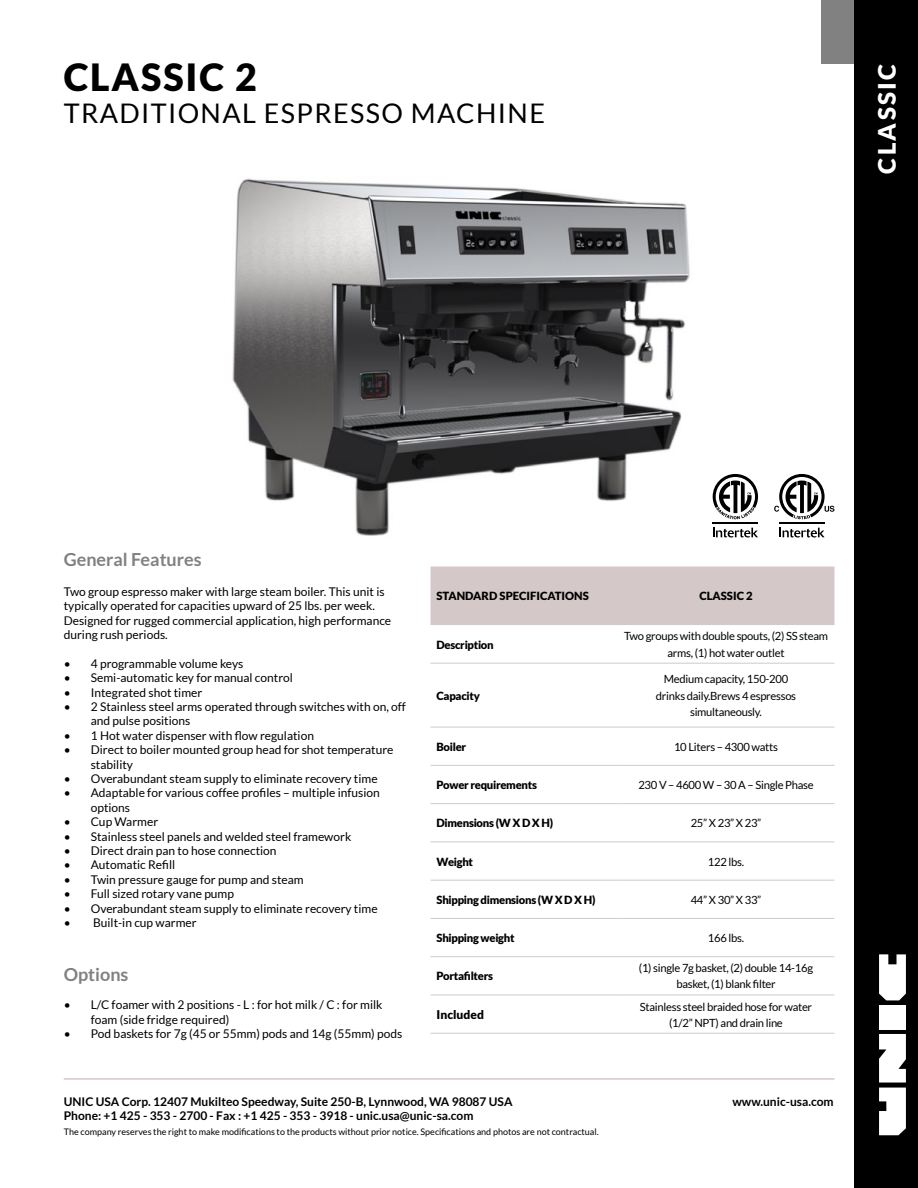
<style>
.page{position:relative;width:918px;height:1188px;background:#fff}
.page>*{position:absolute;margin:0;border:0;box-sizing:border-box;transform-origin:0 0}
.t1{font:900 37.5px "Lato";letter-spacing:.05em;color:#000}
.t2{font:27px "Lato";letter-spacing:.05em;color:#000}
.t3{font:900 24px "Lato";letter-spacing:.1em;color:#fff}
.t4{font:700 18px "Lato";color:#828181}
.t5{font:12px/14.4px "Lato";color:#000}
.t6{font:700 12px/14.4px "Lato";color:#000}
.t7{font:900 12px "Lato";color:#000}
.t8{font:11.25px/16.2px "Lato";letter-spacing:-.025em;color:#000;text-align:center}
.t9{font:900 11.25px "Lato";letter-spacing:-.025em;color:#000}
.t10{font:900 11.25px "Lato";color:#000}
.t11{font:9px "Lato";color:#000}
</style>
<div class="page">
<div style="left:431px;top:566px;width:403px;height:59px;background:#d4c8c8"></div>
<hr style="left:618px;top:663px;width:216px;height:1px;background:#d4c8c8">
<hr style="left:618px;top:727px;width:216px;height:1px;background:#d4c8c8">
<hr style="left:618px;top:765px;width:216px;height:1px;background:#d4c8c8">
<hr style="left:618px;top:803px;width:216px;height:1px;background:#d4c8c8">
<hr style="left:618px;top:842px;width:216px;height:1px;background:#d4c8c8">
<hr style="left:431px;top:880px;width:187px;height:1px;background:#d4c8c8">
<hr style="left:618px;top:880px;width:216px;height:1px;background:#d4c8c8">
<hr style="left:431px;top:918px;width:187px;height:1px;background:#d4c8c8">
<hr style="left:618px;top:918px;width:216px;height:1px;background:#d4c8c8">
<hr style="left:618px;top:956px;width:216px;height:1px;background:#d4c8c8">
<hr style="left:618px;top:995px;width:216px;height:1px;background:#d4c8c8">
<hr style="left:618px;top:1033px;width:216px;height:1px;background:#d4c8c8">
<hr style="left:431px;top:663px;width:187px;height:1px;background:#d4c8c8">
<hr style="left:431px;top:727px;width:187px;height:1px;background:#d4c8c8">
<hr style="left:431px;top:765px;width:187px;height:1px;background:#d4c8c8">
<hr style="left:431px;top:803px;width:187px;height:1px;background:#d4c8c8">
<hr style="left:431px;top:842px;width:187px;height:1px;background:#d4c8c8">
<hr style="left:431px;top:956px;width:187px;height:1px;background:#d4c8c8">
<hr style="left:431px;top:995px;width:187px;height:1px;background:#d4c8c8">
<hr style="left:431px;top:1033px;width:187px;height:1px;background:#d4c8c8">
<hr style="left:64px;top:1078px;width:770px;height:2px;background:#d4c8c8">
<div style="left:822px;top:0;width:32px;height:64px;background:#828181"></div>
<div style="left:854px;top:0;width:64px;height:1188px;background:#000"></div>
<svg style="left:879px;top:1034px;width:27px;height:101px;background:#e1e1e1"></svg>
<div style="left:879px;top:1005px;width:27px;height:24px;background:#fff"></div>
<svg style="left:879px;top:954px;width:27px;height:46px"></svg>
<img style="left:232px;top:178px;width:458px;height:358px">
<svg style="left:779px;top:528px;width:46px;height:9px"></svg>
<hr style="left:779px;top:523px;width:46px;height:1px;background:#000">
<svg style="left:774px;top:474px;width:60px;height:45px"></svg>
<svg style="left:713px;top:528px;width:45px;height:9px"></svg>
<hr style="left:713px;top:523px;width:45px;height:1px;background:#000">
<svg style="left:713px;top:474px;width:45px;height:46px"></svg>
<h1 class="t1" style="left:64px;top:55px;width:195px">CLASSIC 2</h1>
<h2 class="t2" style="left:64px;top:99px;width:55px">Traditional</h2>
<h2 class="t2" style="left:264px;top:99px;width:105px">esp resso</h2>
<h2 class="t2" style="left:411px;top:99px;width:22px">mac</h2>
<h2 class="t2" style="left:476px;top:99px;width:70px">hine</h2>
<h3 class="t3" style="left:873px;top:174px;width:111px;rotate:-90deg">CLASSIC</h3>
<h3 class="t4" style="left:64px;top:550px;width:139px">General Features</h3>
<p class="t5" style="left:64px;top:584px;width:329px">Two group espresso maker with large steam boiler. This unit is typically operated for capacities upward of 25 lbs. per week.<br>Designed for rugged commercial application, high performance during rush periods.</p>
<p class="t5" style="left:64px;top:656px;width:181px">• 4 programmable volume keys</p>
<p class="t5" style="left:64px;top:670px;width:231px">• Semi-automatic key for manual control</p>
<p class="t5" style="left:64px;top:685px;width:140px">• Integrated shot timer</p>
<p class="t5" style="left:91px;top:699px;width:317px;text-indent:-27px">• 2 Stainless steel arms operated through switches with on, off and pulse positions</p>
<p class="t5" style="left:64px;top:728px;width:252px">• 1 Hot water dispenser with flow regulation</p>
<p class="t5" style="left:91px;top:742px;width:304px;text-indent:-27px">• Direct to boiler mounted group head for shot temperature stability</p>
<p class="t5" style="left:64px;top:771px;width:315px">• Overabundant steam supply to eliminate recovery time</p>
<p class="t5" style="left:91px;top:786px;width:291px;text-indent:-27px">• Adaptable for various coffee profiles – multiple infusion options</p>
<p class="t5" style="left:64px;top:814px;width:96px">• Cup Warmer</p>
<p class="t5" style="left:64px;top:829px;width:289px">• Stainless steel panels and welded steel framework</p>
<p class="t5" style="left:64px;top:843px;width:214px">• Direct drain pan to hose connection</p>
<p class="t5" style="left:64px;top:858px;width:113px">• Automatic Refill</p>
<p class="t5" style="left:64px;top:872px;width:242px">• Twin pressure gauge for pump and steam</p>
<p class="t5" style="left:64px;top:886px;width:172px">• Full sized rotary vane pump</p>
<p class="t5" style="left:64px;top:901px;width:315px">• Overabundant steam supply to eliminate recovery time</p>
<p class="t5" style="left:64px;top:915px;width:134px">• Built-in cup warmer</p>
<h3 class="t4" style="left:64px;top:964px;width:66px">Options</h3>
<p class="t5" style="left:91px;top:998px;width:293px;text-indent:-27px">• L/C foamer with 2 positions - L : for hot milk / C : for milk foam (side fridge required)</p>
<p class="t5" style="left:64px;top:1027px;width:340px">• Pod baskets for 7g (45 or 55mm) pods and 14g (55mm) pods</p>
<p class="t10" style="left:437px;top:590px;width:154px">STANDARD SPECIFICATIONS</p>
<p class="t10" style="left:699px;top:590px;width:55px">CLASSIC 2</p>
<p class="t9" style="left:437px;top:638px;width:59px">Description</p>
<p class="t8" style="left:624px;top:628px;width:205px">Two groups with double spouts, (2) SS steam arms, (1) hot water outlet</p>
<p class="t9" style="left:437px;top:689px;width:45px">Capacity</p>
<p class="t8" style="left:656px;top:671px;width:142px">Medium capacity, 150-200 drinks daily.Brews 4 espressos simultaneously.</p>
<p class="t9" style="left:437px;top:740px;width:31px">Boiler</p>
<p class="t8" style="left:674px;top:738px;width:105px">10 Liters – 4300 watts</p>
<p class="t9" style="left:437px;top:778px;width:102px">Power requirements</p>
<p class="t8" style="left:638px;top:777px;width:177px">230 V – 4600 W – 30 A – Single Phase</p>
<p class="t9" style="left:437px;top:817px;width:118px">Dimensions (W X D X H)</p>
<p class="t8" style="left:691px;top:815px;width:72px">25” X 23” X 23”</p>
<p class="t9" style="left:437px;top:855px;width:38px">Weight</p>
<p class="t8" style="left:708px;top:853px;width:38px">122 lbs.</p>
<p class="t9" style="left:437px;top:893px;width:160px">Shipping dimensions (W X D X H)</p>
<p class="t8" style="left:691px;top:892px;width:72px">44” X 30” X 33”</p>
<p class="t9" style="left:437px;top:931px;width:80px">Shipping weight</p>
<p class="t8" style="left:708px;top:930px;width:38px">166 lbs.</p>
<p class="t9" style="left:437px;top:970px;width:58px">Portafilters</p>
<p class="t8" style="left:639px;top:960px;width:176px">(1) single 7g basket, (2) double 14-16g basket, (1) blank filter</p>
<p class="t7" style="left:437px;top:1008px;width:49px">Included</p>
<p class="t8" style="left:640px;top:998px;width:174px">Stainless steel braided hose for water (1/2” NPT) and drain line</p>
<p class="t6" style="left:64px;top:1094px;width:450px">UNIC USA Corp. 12407 Mukilteo Speedway, Suite 250-B, Lynnwood, WA 98087 USA<br>Phone: +1 425 - 353 - 2700 - Fax : +1 425 - 353 - 3918 - unic.usa@unic-sa.com</p>
<p class="t11" style="left:64px;top:1127px;width:536px">The company reserves the right to make modifications to the products without prior notice. Specifications and photos are not contractual.</p>
<p class="t6" style="left:732px;top:1094px;width:103px">www.unic-usa.com</p>
</div>
